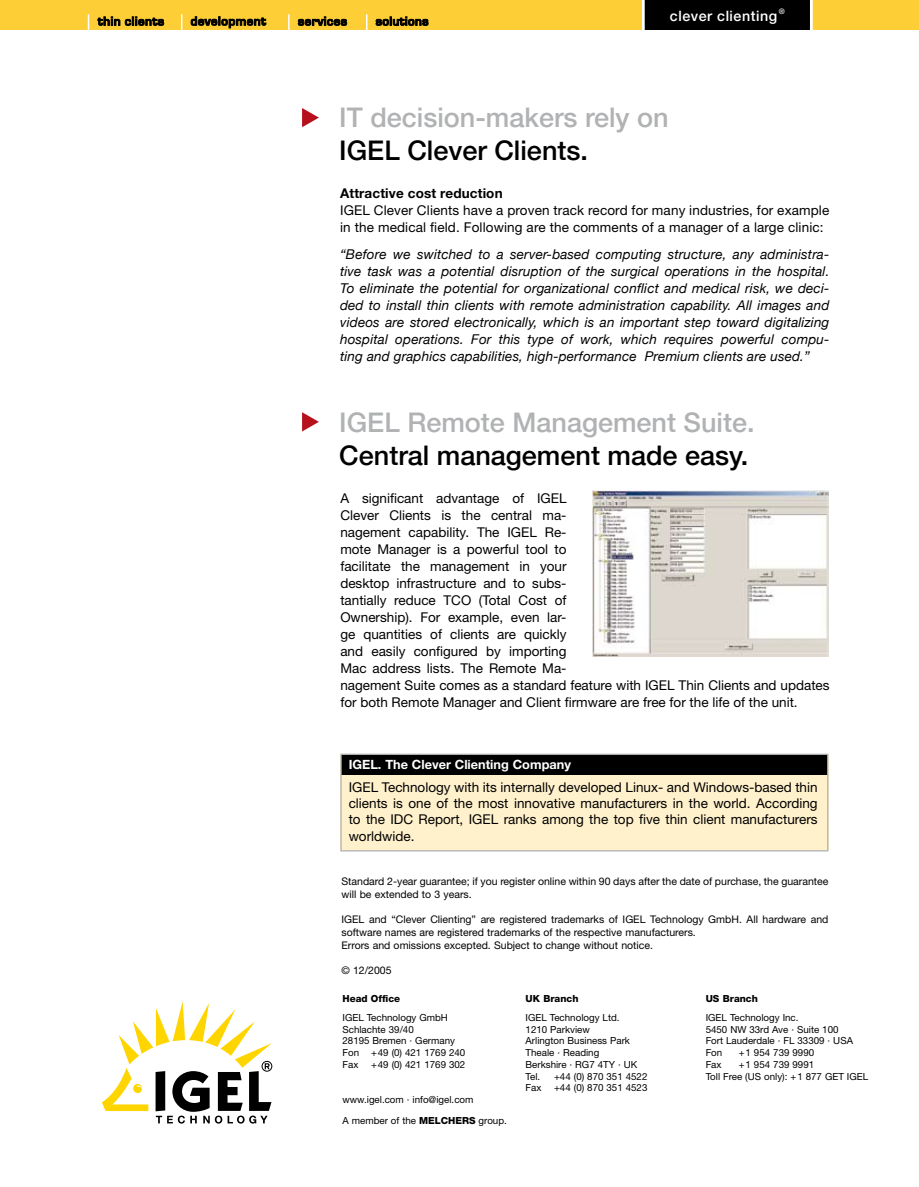
<style>
.page{position:relative;width:919px;height:1187px;background:#fff}
.page>*{position:absolute;margin:0;border:0;box-sizing:border-box;transform-origin:0 0}
.t1{font:500 27px "Helvetica Neue LT";color:#b1b2b4}
.t2{font:500 27px "Helvetica Neue LT";color:#000}
.t3{font:500 14.25px "Helvetica Neue LT";letter-spacing:.035em;color:#fff}
.t4{font:13.5px/17px "Helvetica Neue LT";color:#000}
.t5{font:italic 13.5px/17px "Helvetica Neue LT";letter-spacing:.01em;color:#000;text-align:justify}
.t6{font:700 13.5px "Helvetica Neue LT";letter-spacing:.01em;color:#000}
.t7{font:700 12.75px "Helvetica Neue LT";color:#fff}
.t8{font:10.5px/12.6px "Helvetica Neue LT";color:#000}
.t9{font:9.75px/20.7px "Helvetica Neue LT";color:#000}
.t10{font:800 9.75px "Helvetica Neue LT";color:#000}
.t11{font:500 7.5px "Helvetica Neue LT";color:#fff}
.s1{font-weight:800}
</style>
<div class="page">
<svg style="left:102px;top:1001px;width:170px;height:122px"></svg>
<div style="left:0;top:0;width:642px;height:30px;background:#fece36"></div>
<div style="left:644px;top:0;width:165px;height:30px;background:#000"></div>
<svg style="left:88px;top:14px;width:1px;height:16px"></svg>
<svg style="left:288px;top:14px;width:1px;height:16px"></svg>
<svg style="left:181px;top:14px;width:1px;height:16px"></svg>
<svg style="left:366px;top:14px;width:1px;height:16px"></svg>
<div style="left:812px;top:0;width:106px;height:30px;background:#fece36"></div>
<svg style="left:98px;top:17px;width:66px;height:9px"></svg>
<svg style="left:191px;top:17px;width:75px;height:11px"></svg>
<svg style="left:298px;top:17px;width:49px;height:9px"></svg>
<svg style="left:376px;top:17px;width:52px;height:9px"></svg>
<div style="left:340px;top:753px;width:488px;height:97px;background:#fff1cc"></div>
<div style="left:341px;top:754px;width:486px;height:20px;background:#000"></div>
<div style="left:340px;top:753px;width:488px;height:98px;border:1px solid #b1b2b4"></div>
<svg style="left:302px;top:108px;width:17px;height:19px"></svg>
<svg style="left:302px;top:412px;width:17px;height:19px"></svg>
<img style="left:592px;top:491px;width:236px;height:165px">
<p class="t3" style="left:669px;top:7px;width:109px">clever clienting</p>
<p class="t11" style="left:778px;top:7px;width:7px">®</p>
<h1 class="t1" style="left:339px;top:102px;width:331px">IT decision-makers rely on</h1>
<h1 class="t2" style="left:339px;top:135px;width:250px">IGEL Clever Clients.</h1>
<p class="t6" style="left:340px;top:184px;width:164px">Attractive cost reduction</p>
<p class="t4" style="left:340px;top:201px;width:490px">IGEL Clever Clients have a proven track record for many industries, for example in the medical field. Following are the comments of a manager of a large clinic:</p>
<p class="t5" style="left:340px;top:246px;width:491px">“Before we switched to a server-based computing structure, any administra&shy;tive task was a potential disruption of the surgical operations in the hospital.<br>To eliminate the potential for organizational conflict and medical risk, we deci&shy;ded to install thin clients with remote administration capability. All images and videos are stored electronically, which is an important step toward digitalizing hospital operations. For this type of work, which requires powerful compu&shy;ting and graphics capabilities, high-performance Premium clients are used.”</p>
<h1 class="t1" style="left:339px;top:406px;width:417px">IGEL Remote Management Suite.</h1>
<h1 class="t2" style="left:339px;top:439px;width:410px">Central management made easy.</h1>
<p class="t4" style="left:340px;top:489px;width:490px">A significant advantage of IGEL<br>Clever Clients is the central ma-<br>nagement capability. The IGEL Re-<br>mote Manager is a powerful tool to<br>facilitate the management in your<br>desktop infrastructure and to subs-<br>tantially reduce TCO (Total Cost of<br>Ownership). For example, even lar-<br>ge quantities of clients are quickly<br>and easily configured by importing<br>Mac address lists. The Remote Ma-<br>nagement Suite comes as a standard feature with IGEL Thin Clients and updates for both Remote Manager and Client firmware are free for the life of the unit.</p>
<p class="t7" style="left:348px;top:756px;width:224px">IGEL. The Clever Clienting Company</p>
<p class="t4" style="left:348px;top:778px;width:470px;line-height:16.2px;text-align:justify">IGEL Technology with its internally developed Linux- and Windows-based thin clients is one of the most innovative manufacturers in the world. According to the IDC Report, IGEL ranks among the top five thin client manufacturers worldwide.</p>
<p class="t8" style="left:341px;top:875px;width:488px">Standard 2-year guarantee; if you register online within 90 days after the date of purchase, the guarantee will be extended to 3 years.</p>
<p class="t8" style="left:341px;top:913px;width:488px">IGEL and “Clever Clienting” are registered trademarks of IGEL Technology GmbH. All hardware and software names are registered trademarks of the respective manufacturers.<br>Errors and omissions excepted. Subject to change without notice.</p>
<p class="t8" style="left:341px;top:963px;width:52px">© 12/2005</p>
<p class="t10" style="left:342px;top:992px;width:59px">Head Office</p>
<p class="t10" style="left:525px;top:992px;width:54px">UK Branch</p>
<p class="t10" style="left:705px;top:992px;width:54px">US Branch</p>
<p class="t9" style="left:342px;top:1006px;width:107px">IGEL Technology GmbH</p>
<p class="t9" style="left:525px;top:1006px;width:95px">IGEL Technology Ltd.</p>
<p class="t9" style="left:705px;top:1006px;width:94px">IGEL Technology Inc.</p>
<p class="t9" style="left:342px;top:1018px;width:73px">Schlachte 39/40</p>
<p class="t9" style="left:525px;top:1018px;width:66px">1210 Parkview</p>
<p class="t9" style="left:705px;top:1018px;width:134px">5450 NW 33rd Ave · Suite 100</p>
<p class="t9" style="left:342px;top:1030px;width:114px">28195 Bremen · Germany</p>
<p class="t9" style="left:525px;top:1030px;width:106px">Arlington Business Park</p>
<p class="t9" style="left:705px;top:1030px;width:149px">Fort Lauderdale · FL 33309 · USA</p>
<p class="t9" style="left:342px;top:1041px;width:124px">Fon +49 (0) 421 1769 240</p>
<p class="t9" style="left:525px;top:1041px;width:75px">Theale · Reading</p>
<p class="t9" style="left:705px;top:1041px;width:18px">Fon</p>
<p class="t9" style="left:738px;top:1041px;width:77px">+1 954 739 9990</p>
<p class="t9" style="left:342px;top:1053px;width:17px">Fax</p>
<p class="t9" style="left:371px;top:1053px;width:96px">+49 (0) 421 1769 302</p>
<p class="t9" style="left:525px;top:1053px;width:113px">Berkshire · RG7 4TY · UK</p>
<p class="t9" style="left:705px;top:1053px;width:17px">Fax</p>
<p class="t9" style="left:738px;top:1053px;width:77px">+1 954 739 9991</p>
<p class="t9" style="left:525px;top:1065px;width:16px">Tel.</p>
<p class="t9" style="left:554px;top:1065px;width:95px">+44 (0) 870 351 4522</p>
<p class="t9" style="left:705px;top:1065px;width:164px">Toll Free (US only): +1 877 GET IGEL</p>
<p class="t9" style="left:525px;top:1077px;width:17px">Fax</p>
<p class="t9" style="left:554px;top:1077px;width:95px">+44 (0) 870 351 4523</p>
<p class="t9" style="left:342px;top:1088px;width:166px">www.igel.com · info@igel.com<br>A member of the <span class="s1">MELCHERS</span> group.</p>
</div>
